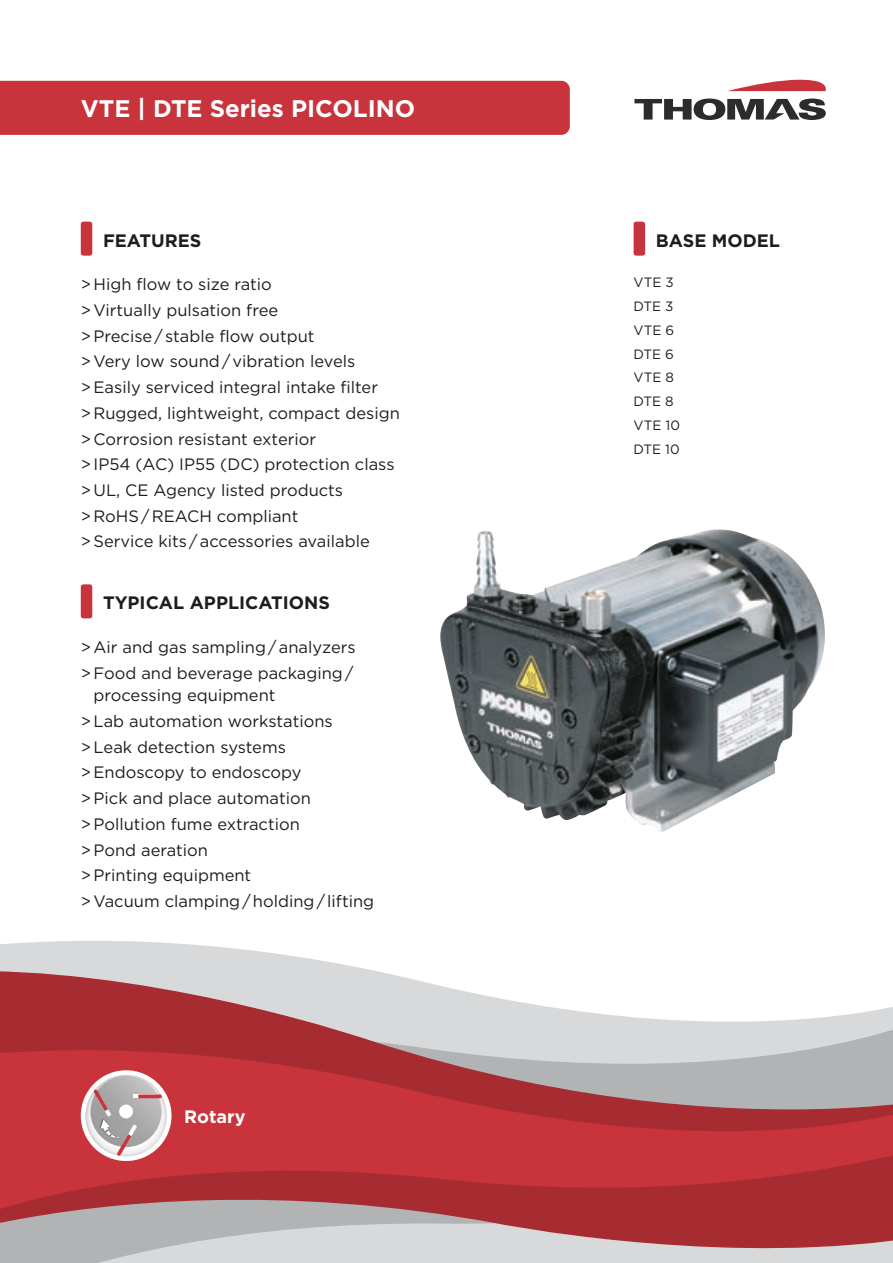
<style>
.page{position:relative;width:893px;height:1263px;background:#fff}
.page>*{position:absolute;margin:0;border:0;box-sizing:border-box;transform-origin:0 0}
.t1{font:700 24px "Gotham";color:#fff}
.t2{font:700 18px "Gotham";color:#1d1d1b}
.t3{font:700 18px "Gotham";color:#fff}
.t4{font:16.5px/25.7px "Gotham";color:#1d1d1b}
.t5{font:13.5px/23.7px "Gotham";color:#1d1d1b}
</style>
<div class="page">
<svg style="left:0;top:941px;width:370px;height:29px;fill:#d8d9da"></svg>
<svg style="left:0;top:970px;width:893px;height:76px"></svg>
<svg style="left:0;top:1214px;width:893px;height:49px;background:#c0a1a3"></svg>
<svg style="left:0;top:1046px;width:893px;height:168px;background:#ba4a50"></svg>
<img style="left:440px;top:529px;width:385px;height:302px">
<div style="left:0;top:81px;width:570px;height:54px;background:#c8333c"></div>
<div style="left:78px;top:1067px;width:97px;height:97px;background:#c8333c;border-radius:50%"></div>
<div style="left:81px;top:1070px;width:91px;height:91px;background:#fff;border-radius:50%"></div>
<svg style="left:85px;top:1075px;width:82px;height:81px"></svg>
<svg style="left:90px;top:1076px;width:72px;height:80px"></svg>
<div style="left:81px;top:222px;width:11px;height:34px;background:#c8333c;border-radius:3px"></div>
<div style="left:81px;top:584px;width:11px;height:34px;background:#c8333c;border-radius:3px"></div>
<div style="left:634px;top:222px;width:11px;height:34px;background:#c8333c;border-radius:3px"></div>
<svg style="left:728px;top:80px;width:98px;height:11px"></svg>
<svg style="left:634px;top:99px;width:192px;height:21px"></svg>
<h1 class="t1" style="left:81px;top:93px;width:336px">VTE | DTE Series PICOLINO</h1>
<p class="t2" style="left:103px;top:228px;width:100px">FEATURES</p>
<p class="t4" style="left:81px;top:271px;width:321px">&gt;High flow to size ratio<br>&gt;Virtually pulsation free<br>&gt;Precise / stable flow output<br>&gt;Very low sound / vibration levels &gt;Easily serviced integral intake filter<br>&gt; Rugged, lightweight, compact design &gt; Corrosion resistant exterior<br>&gt;IP54 (AC) IP55 (DC) protection class &gt;UL, CE Agency listed products<br>&gt; RoHS / REACH compliant<br>&gt;Service kits / accessories available</p>
<p class="t2" style="left:103px;top:591px;width:228px">TYPICAL APPLICATIONS</p>
<p class="t4" style="left:81px;top:634px;width:276px">&gt;Air and gas sampling / analyzers &gt;Food and beverage packaging /</p>
<p class="t4" style="left:81px;top:682px;width:295px;text-indent:13px">processing equipment<br>&gt;Lab automation workstations &gt;Leak detection systems &gt;Endoscopy to endoscopy<br>&gt;Pick and place automation &gt;Pollution fume extraction<br>&gt;Pond aeration<br>&gt;Printing equipment<br>&gt;Vacuum clamping / holding / lifting</p>
<p class="t3" style="left:184px;top:1104px;width:63px">Rotary</p>
<p class="t2" style="left:656px;top:228px;width:126px">BASE MODEL</p>
<p class="t5" style="left:634px;top:270px;width:48px">VTE 3<br>DTE 3<br>VTE 6<br>DTE 6<br>VTE 8<br>DTE 8<br>VTE 10<br>DTE 10</p>
</div>
